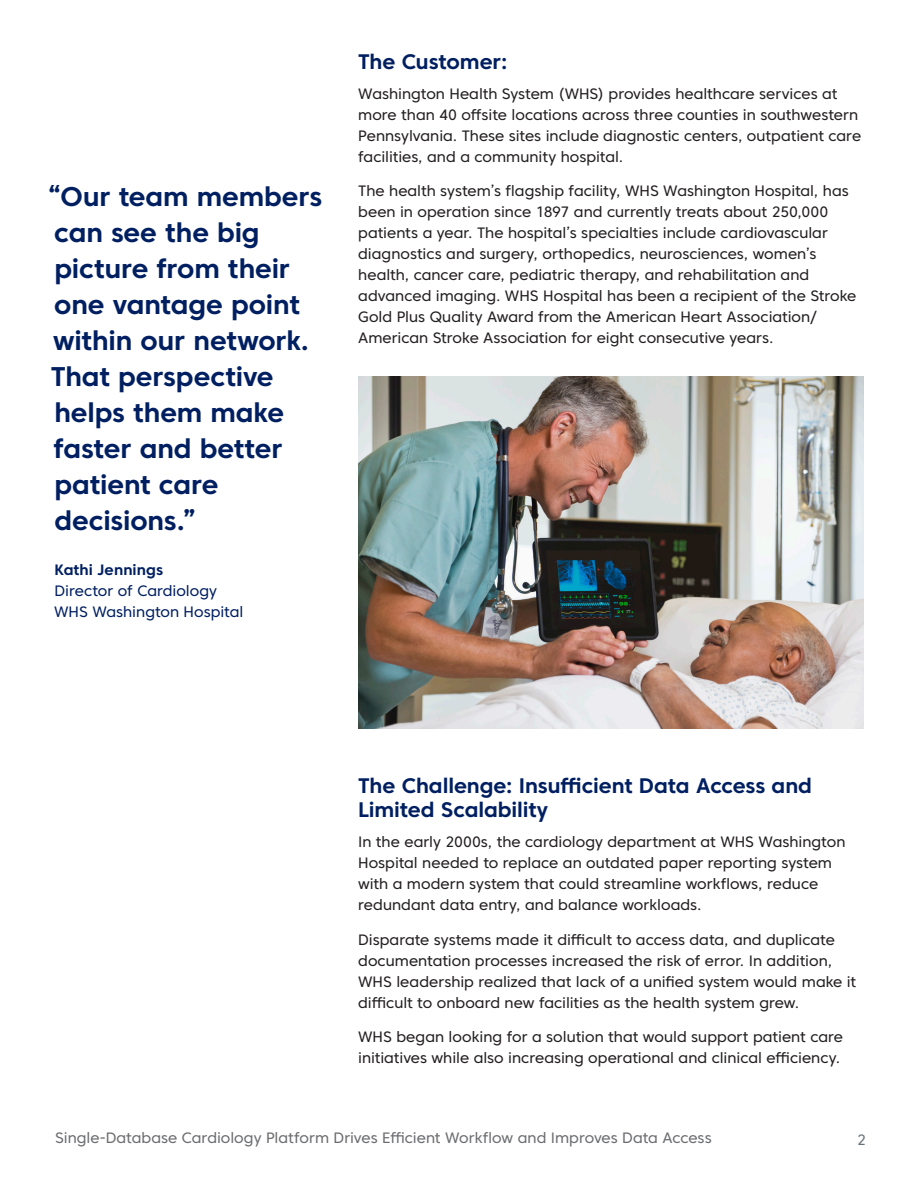
<style>
.page{position:relative;width:918px;height:1188px;background:#fff}
.page>*{position:absolute;margin:0;border:0;box-sizing:border-box;transform-origin:0 0}
.t1{font:700 27px/36px "Core Sans C 65";letter-spacing:-.005em;color:#001f61}
.Section_Title{font:700 21px/24px "Core Sans C 65";letter-spacing:-.005em;color:#001f61}
.Body_Copy{font:15px/21px "Core Sans C 45";color:#231f20}
.t2{font:15px "Core Sans C 45";color:#6c6d70}
.Title_Location{font:15px "Core Sans C 45";color:#001f61}
.Name{font:700 15px "Core Sans C 65";letter-spacing:.005em;color:#001f61}
.t3{font:15px "Core Sans C 45";color:#6a737a}
</style>
<div class="page">
<img style="left:358px;top:376px;width:506px;height:353px">
<p class="t1" style="left:48px;top:179px;width:276px">“Our team members can see the big picture from their one vantage point within our network.<br>That perspective helps them make faster and better patient care decisions.”</p>
<p class="Name" style="left:55px;top:561px;width:110px">Kathi Jennings</p>
<p class="Title_Location" style="left:55px;top:582px;width:164px">Director of Cardiology</p>
<p class="Title_Location" style="left:54px;top:603px;width:191px">WHS Washington Hospital</p>
<p class="Section_Title" style="left:358px;top:49px;width:151px">The Customer:</p>
<p class="Body_Copy" style="left:358px;top:83px;width:504px">Washington Health System (WHS) provides healthcare services at more than 40 offsite locations across three counties in southwestern Pennsylvania. These sites include diagnostic centers, outpatient care facilities, and a community hospital.</p>
<p class="Body_Copy" style="left:358px;top:181px;width:500px">The health system’s flagship facility, WHS Washington Hospital, has been in operation since 1897 and currently treats about 250,000 patients a year. The hospital’s specialties include cardiovascular diagnostics and surgery, orthopedics, neurosciences, women’s health, cancer care, pediatric therapy, and rehabilitation and advanced imaging. WHS Hospital has been a recipient of the Stroke Gold Plus Quality Award from the American Heart Association/ American Stroke Association for eight consecutive years.</p>
<p class="Section_Title" style="left:358px;top:774px;width:455px">The Challenge: Insufficient Data Access and<br>Limited Scalability</p>
<p class="Body_Copy" style="left:358px;top:832px;width:489px">In the early 2000s, the cardiology department at WHS Washington Hospital needed to replace an outdated paper reporting system with a modern system that could streamline workflows, reduce redundant data entry, and balance workloads.</p>
<p class="Body_Copy" style="left:358px;top:929px;width:500px">Disparate systems made it difficult to access data, and duplicate documentation processes increased the risk of error. In addition, WHS leadership realized that lack of a unified system would make it difficult to onboard new facilities as the health system grew.</p>
<p class="Body_Copy" style="left:358px;top:1027px;width:486px">WHS began looking for a solution that would support patient care initiatives while also increasing operational and clinical efficiency.</p>
<p class="t2" style="left:55px;top:1129px;width:658px">Single-Database Cardiology Platform Drives Efficient Workflow and Improves Data Access</p>
<p class="t3" style="left:857px;top:1131px;width:10px">2</p>
</div>
